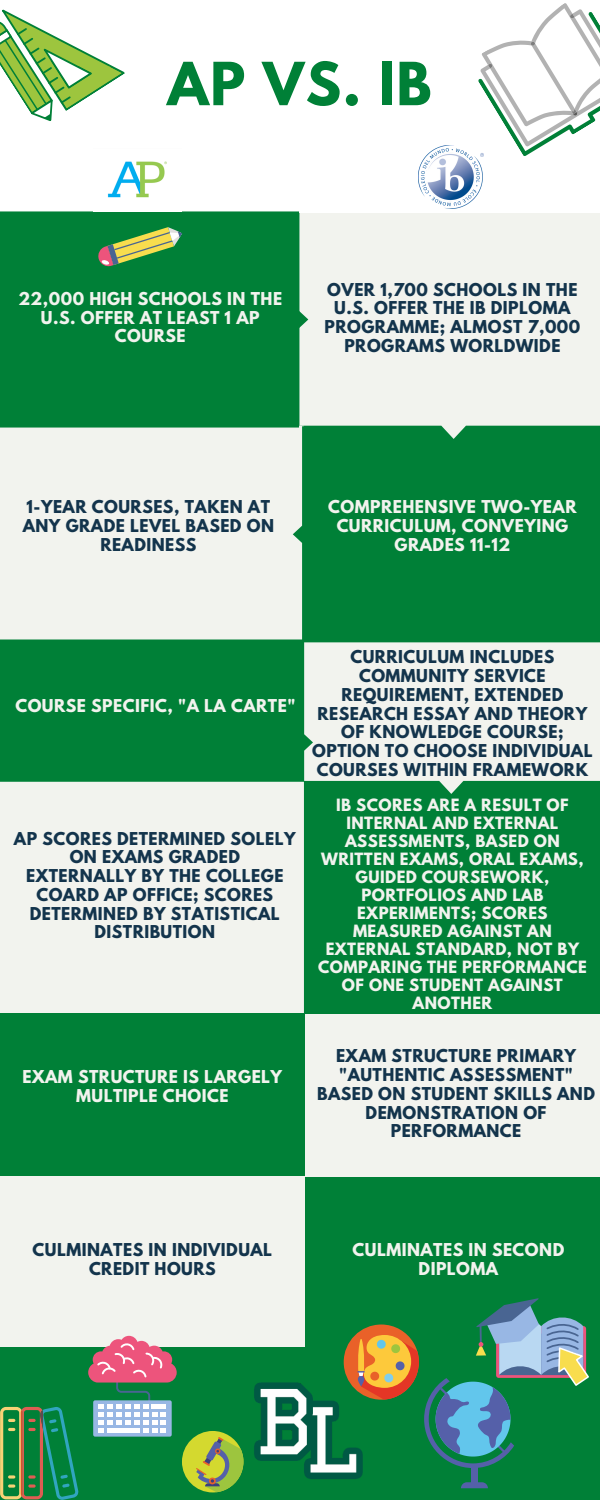
<style>
.page{position:relative;width:600px;height:1500px;background:#008037}
.page>*{position:absolute;margin:0;border:0;box-sizing:border-box;transform-origin:0 0}
.t1{font:700 52.7px "League Spartan";color:#008037}
.t2{font:700 15.7px/18.8px "League Spartan";letter-spacing:.03em;color:#13344c;text-align:center}
.t3{font:700 15.7px/18.8px "League Spartan";letter-spacing:.03em;color:#f2f3ee;text-align:center}
.t4{font:700 15px/18px "League Spartan";letter-spacing:.03em;color:#f2f3ee;text-align:center}
</style>
<div class="page">
<svg style="left:313px;top:642px;width:287px;height:152px;background:#dde9de"></svg>
<div style="left:0;top:428px;width:293px;height:212px;background:#f2f3ee"></div>
<svg style="left:293px;top:428px;width:10px;height:212px;background:#d2e4d6"></svg>
<div style="left:299px;top:213px;width:301px;height:226px;background:#f2f3ee"></div>
<div style="left:0;top:0;width:600px;height:213px;background:#fff"></div>
<svg style="left:0;top:211px;width:308px;height:217px"></svg>
<div style="left:300px;top:1015px;width:300px;height:162px;background:#f2f3ee"></div>
<svg style="left:0;top:642px;width:313px;height:140px"></svg>
<div style="left:0;top:782px;width:304px;height:231px;background:#f2f3ee"></div>
<svg style="left:478px;top:3px;width:122px;height:154px"></svg>
<img style="left:419px;top:145px;width:64px;height:64px">
<img style="left:107px;top:161px;width:60px;height:37px">
<img style="left:243px;top:1361px;width:101px;height:118px">
<div style="left:0;top:1177px;width:305px;height:169px;background:#f2f3ee"></div>
<svg style="left:93px;top:211px;width:90px;height:75px"></svg>
<svg style="left:0;top:1407px;width:79px;height:93px"></svg>
<svg style="left:344px;top:1298px;width:245px;height:191px"></svg>
<svg style="left:88px;top:1336px;width:155px;height:156px"></svg>
<svg style="left:0;top:9px;width:125px;height:112px"></svg>
<p class="t1" style="left:167px;top:58px;width:266px">AP VS. IB</p>
<p class="t3" style="left:18px;top:291px;width:265px">22,000 HIGH SCHOOLS IN THE<br>U.S. OFFER AT LEAST 1 AP<br>COURSE</p>
<p class="t2" style="left:325px;top:282px;width:257px">OVER 1,700 SCHOOLS IN THE<br>U.S. OFFER THE IB DIPLOMA<br>PROGRAMME; ALMOST 7,000<br>PROGRAMS WORLDWIDE</p>
<p class="t2" style="left:23px;top:500px;width:253px">1-YEAR COURSES, TAKEN AT<br>ANY GRADE LEVEL BASED ON<br>READINESS</p>
<p class="t3" style="left:328px;top:500px;width:250px">COMPREHENSIVE TWO-YEAR<br>CURRICULUM, CONVEYING<br>GRADES 11-12</p>
<p class="t3" style="left:15px;top:698px;width:282px">COURSE SPECIFIC, "A LA CARTE"</p>
<p class="t2" style="left:14px;top:831px;width:283px">AP SCORES DETERMINED SOLELY<br>ON EXAMS GRADED<br>EXTERNALLY BY THE COLLEGE<br>COARD AP OFFICE; SCORES<br>DETERMINED BY STATISTICAL<br>DISTRIBUTION</p>
<p class="t3" style="left:23px;top:1069px;width:261px">EXAM STRUCTURE IS LARGELY<br>MULTIPLE CHOICE</p>
<p class="t2" style="left:312px;top:650px;width:282px">CURRICULUM INCLUDES<br>COMMUNITY SERVICE<br>REQUIREMENT, EXTENDED<br>RESEARCH ESSAY AND THEORY<br>OF KNOWLEDGE COURSE;<br>OPTION TO CHOOSE INDIVIDUAL<br>COURSES WITHIN FRAMEWORK</p>
<p class="t4" style="left:318px;top:798px;width:270px">IB SCORES ARE A RESULT OF<br>INTERNAL AND EXTERNAL<br>ASSESSMENTS, BASED ON<br>WRITTEN EXAMS, ORAL EXAMS,<br>GUIDED COURSEWORK,<br>PORTFOLIOS AND LAB<br>EXPERIMENTS; SCORES<br>MEASURED AGAINST AN<br>EXTERNAL STANDARD, NOT BY<br>COMPARING THE PERFORMANCE<br>OF ONE STUDENT AGAINST<br>ANOTHER</p>
<p class="t2" style="left:317px;top:1049px;width:279px">EXAM STRUCTURE PRIMARY "AUTHENTIC ASSESSMENT"<br>BASED ON STUDENT SKILLS AND<br>DEMONSTRATION OF<br>PERFORMANCE</p>
<p class="t2" style="left:33px;top:1243px;width:241px">CULMINATES IN INDIVIDUAL<br>CREDIT HOURS</p>
<p class="t3" style="left:353px;top:1243px;width:213px">CULMINATES IN SECOND<br>DIPLOMA</p>
</div>
